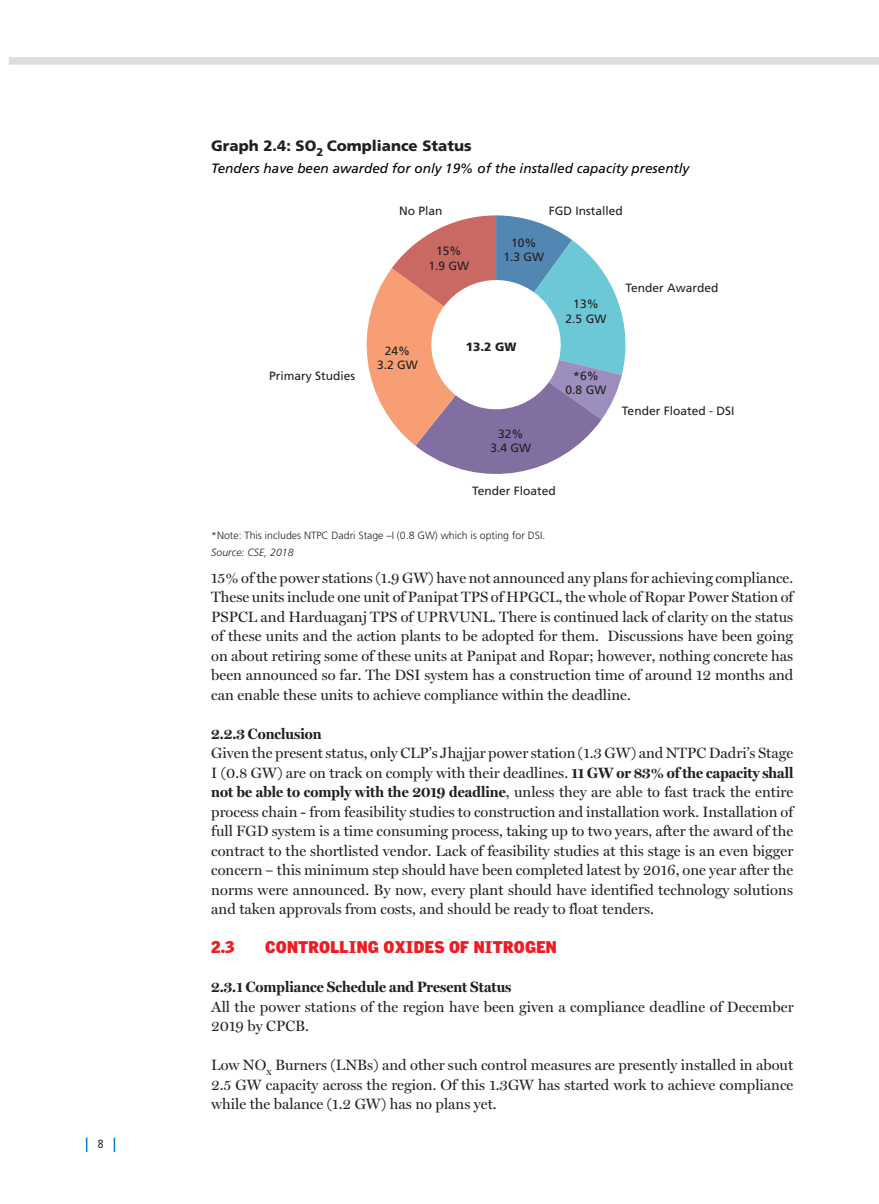
<style>
.page{position:relative;width:879px;height:1204px;background:#fff}
.page>*{position:absolute;margin:0;border:0;box-sizing:border-box;transform-origin:0 0}
.t1{font:900 16.5px "Griffith Gothic";letter-spacing:.015em;color:#ee1d23}
.t2{font:15px/19.5px "Miller Display";color:#231f20;text-align:justify}
.t3{font:700 15px "Miller Display";color:#231f20}
.t4{font:900 15px "Frutiger";color:#231f20}
.t5{font:italic 13.5px "Frutiger";color:#000}
.t6{font:12px/14.4px "Frutiger LT";color:#231f20;text-align:center}
.t7{font:900 12px "Frutiger LT";color:#231f20}
.t8{font:condensed 12px "Frutiger";color:#231f20}
.t9{font:300 10.5px "Frutiger";color:#231f20}
.t10{font:italic 300 10.5px "Frutiger";color:#231f20}
.s1{font-weight:700}
</style>
<div class="page">
<svg style="left:86px;top:1138px;width:1px;height:14px"></svg>
<svg style="left:114px;top:1138px;width:1px;height:14px"></svg>
<div style="left:9px;top:57px;width:847px;height:8px;background:#dcdddf"></div>
<div style="left:856px;top:57px;width:22px;height:8px;background:#dcdddf"></div>
<svg style="left:366px;top:215px;width:260px;height:259px"></svg>
<p class="t8" style="left:98px;top:1137px;width:7px">8</p>
<p class="t4" style="left:211px;top:137px;width:262px">Graph 2.4: SO<sub>2</sub> Compliance Status</p>
<p class="t5" style="left:211px;top:161px;width:479px">Tenders have been awarded for only 19% of the installed capacity presently</p>
<p class="t6" style="left:269px;top:368px;width:88px">Primary Studies</p>
<p class="t6" style="left:399px;top:204px;width:45px">No Plan</p>
<p class="t6" style="left:428px;top:244px;width:42px">15%<br>1.9 GW</p>
<p class="t6" style="left:548px;top:204px;width:76px">FGD Installed</p>
<p class="t6" style="left:503px;top:235px;width:42px">10%<br>1.3 GW</p>
<p class="t6" style="left:565px;top:297px;width:42px">13%<br>2.5 GW</p>
<p class="t6" style="left:625px;top:281px;width:94px">Tender Awarded</p>
<p class="t6" style="left:377px;top:343px;width:42px">24%<br>3.2 GW</p>
<p class="t7" style="left:465px;top:340px;width:52px">13.2 GW</p>
<p class="t6" style="left:565px;top:368px;width:42px">*6%<br>0.8 GW</p>
<p class="t6" style="left:490px;top:427px;width:42px">32%<br>3.4 GW</p>
<p class="t6" style="left:472px;top:483px;width:85px">Tender Floated</p>
<p class="t6" style="left:621px;top:404px;width:114px">Tender Floated - DSI</p>
<p class="t9" style="left:211px;top:530px;width:335px">*Note: This includes NTPC Dadri Stage –I (0.8 GW) which is opting for DSI.</p>
<p class="t10" style="left:211px;top:546px;width:84px">Source: CSE, 2018</p>
<p class="t2" style="left:211px;top:568px;width:583px">15% of the power stations (1.9 GW) have not announced any plans for achieving compliance.<br>These units include one unit of Panipat TPS of HPGCL, the whole of Ropar Power Station of PSPCL and Harduaganj TPS of UPRVUNL. There is continued lack of clarity on the status of these units and the action plants to be adopted for them. Discussions have been going on about retiring some of these units at Panipat and Ropar; however, nothing concrete has been announced so far. The DSI system has a construction time of around 12 months and can enable these units to achieve compliance within the deadline.</p>
<p class="t3" style="left:211px;top:724px;width:112px">2.2.3 Conclusion</p>
<p class="t2" style="left:211px;top:743px;width:583px">Given the present status, only CLP’s Jhajjar power station (1.3 GW) and NTPC Dadri’s Stage I (0.8 GW) are on track on comply with their deadlines. <span class="s1">11 GW or 83% of the capacity shall not be able to comply with the 2019 deadline</span>, unless they are able to fast track the entire process chain - from feasibility studies to construction and installation work. Installation of full FGD system is a time consuming process, taking up to two years, after the award of the contract to the shortlisted vendor. Lack of feasibility studies at this stage is an even bigger concern – this minimum step should have been completed latest by 2016, one year after the norms were announced. By now, every plant should have identified technology solutions and taken approvals from costs, and should be ready to float tenders.</p>
<p class="t1" style="left:211px;top:937px;width:25px">2.3</p>
<p class="t1" style="left:265px;top:937px;width:293px">CONTROLLING OXIDES OF NITROGEN</p>
<p class="t3" style="left:211px;top:978px;width:301px">2.3.1 Compliance Schedule and Present Status</p>
<p class="t2" style="left:211px;top:997px;width:583px">All the power stations of the region have been given a compliance deadline of December<br>2019 by CPCB.</p>
<p class="t2" style="left:211px;top:1055px;width:583px">Low NO<sub>x</sub> Burners (LNBs) and other such control measures are presently installed in about 2.5 GW capacity across the region. Of this 1.3GW has started work to achieve compliance while the balance (1.2 GW) has no plans yet.</p>
</div>
